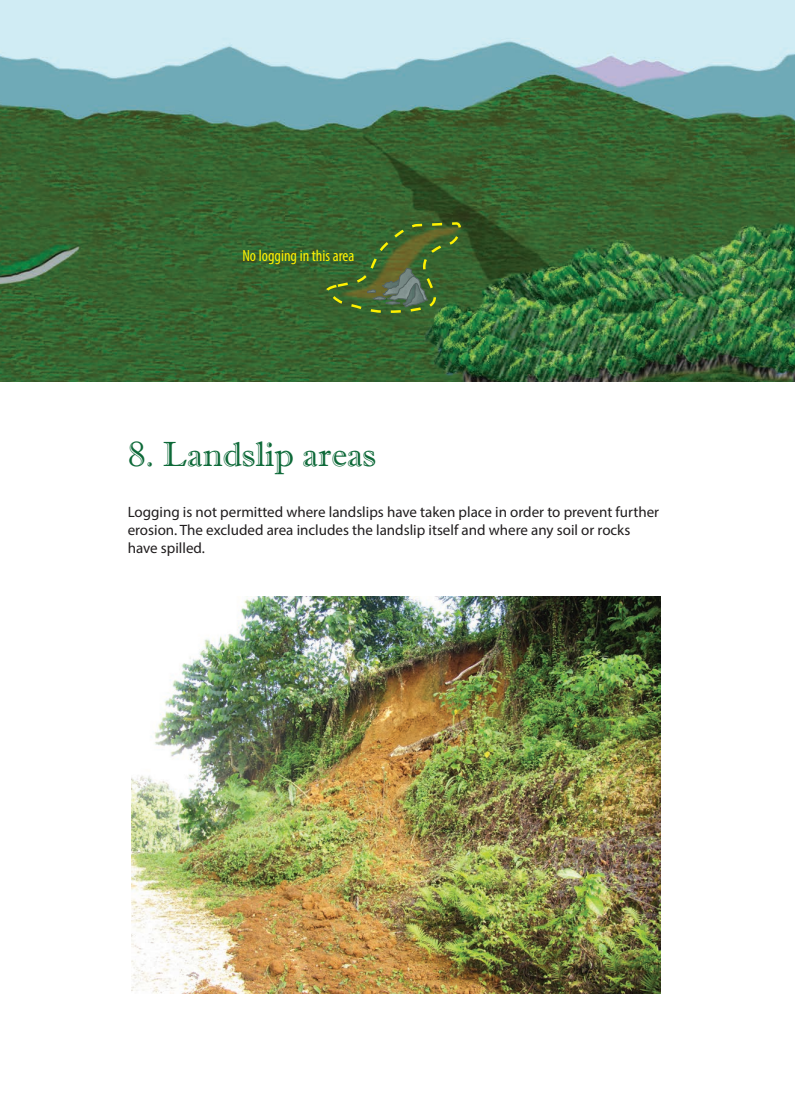
<style>
.page{position:relative;width:795px;height:1103px;background:#fff}
.page>*{position:absolute;margin:0;border:0;box-sizing:border-box;transform-origin:0 0}
.t1{font:35px "Imprint MT Shadow";color:#0d6938}
.t2{font:condensed 16.25px "Myriad Pro";color:#fff101}
.t3{font:15px/18px "Myriad Pro";color:#201d1e}
</style>
<div class="page">
<img style="left:0;top:0;width:794px;height:382px">
<svg style="left:325px;top:221px;width:139px;height:93px;background:#496c33"></svg>
<img style="left:131px;top:596px;width:528px;height:397px">
<p class="t2" style="left:242px;top:246px;width:113px">No logging in this area</p>
<h1 class="t1" style="left:128px;top:433px;width:249px">8. Landslip areas</h1>
<p class="t3" style="left:128px;top:502px;width:532px">Logging is not permitted where landslips have taken place in order to prevent further erosion. The excluded area includes the landslip itself and where any soil or rocks have spilled.</p>
</div>
